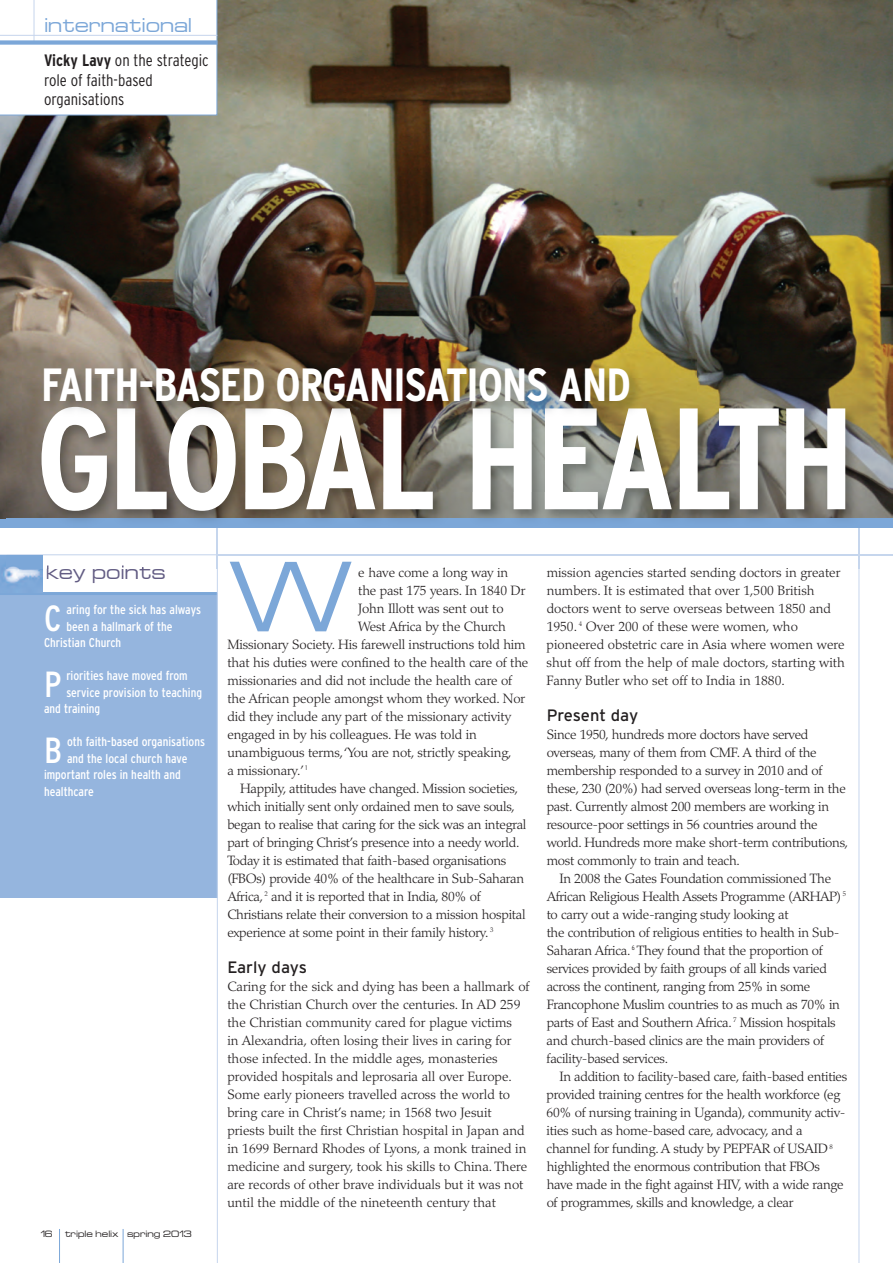
<style>
.page{position:relative;width:893px;height:1263px;background:#fff}
.page>*{position:absolute;margin:0;border:0;box-sizing:border-box;transform-origin:0 0}
.t1{font:700 condensed 144px "Interstate";letter-spacing:-.04em;color:#fff}
.t2{font:90px "Euro Technic Ext";color:#7ca7d8;scale:.9 1}
.t3{font:700 condensed 46.5px "Interstate";letter-spacing:-.02em;color:#fff}
.t4{font:condensed 36.3px "Interstate";color:#fff}
.t5{font:18px "Euro Technic Ext";color:#7ca7d8}
.t6{font:18px "Euro Technic Ext";color:#625c83}
.t7{font:300 condensed 16.5px/19.5px "Interstate";color:#231f20}
.t8{font:16.5px "Interstate";letter-spacing:-.005em;color:#231f20}
.t9{font:300 13.5px/18px "Palatino";letter-spacing:-.02em;color:#231f20}
.t10{font:300 13.5px/18px "Palatino";color:#231f20}
.t11{font:condensed 12.75px "Interstate";color:#fff}
.t12{font:8.25px "Euro Technic Ext";color:#231f20}
.s1{font-weight:700}
</style>
<div class="page">
<img style="left:0;top:0;width:893px;height:311px">
<img style="left:0;top:311px;width:893px;height:208px">
<hr style="left:123px;top:1229px;width:1px;height:34px;background:#7ca7d8">
<hr style="left:59px;top:1229px;width:1px;height:34px;background:#7ca7d8">
<div style="left:0;top:594px;width:217px;height:304px;background:#95b5de"></div>
<hr style="left:0;top:592px;width:217px;height:3px;background:#7ca7d8">
<hr style="left:0;top:554px;width:893px;height:1px;background:#c6d5ed">
<img style="left:0;top:555px;width:43px;height:37px">
<svg style="left:0;top:0;width:217px;height:115px"></svg>
<hr style="left:34px;top:0;width:1px;height:43px;background:#c6d5ed">
<hr style="left:0;top:35px;width:217px;height:1px;background:#c6d5ed">
<div style="left:0;top:40px;width:217px;height:5px;background:#7ca7d8"></div>
<hr style="left:858px;top:524px;width:1px;height:739px;background:#c6d5ed">
<hr style="left:217px;top:523px;width:1px;height:740px;background:#c6d5ed">
<img style="left:6px;top:378px;width:887px;height:191px">
<img style="left:6px;top:554px;width:887px;height:1px">
<img style="left:6px;top:555px;width:37px;height:14px">
<img style="left:858px;top:527px;width:1px;height:42px">
<img style="left:217px;top:527px;width:1px;height:42px">
<img style="left:47px;top:565px;width:98px;height:4px">
<img style="left:230px;top:562px;width:122px;height:7px">
<img style="left:369px;top:567px;width:52px;height:2px">
<svg style="left:558px;top:568px;width:29px;height:1px"></svg>
<img style="left:23px;top:353px;width:673px;height:138px">
<img style="left:42px;top:407px;width:654px;height:84px">
<h3 class="t5" style="left:44px;top:15px;width:150px">international</h3>
<p class="t7" style="left:44px;top:51px;width:166px"><span class="s1">Vicky Lavy</span> on the strategic role of faith-based organisations</p>
<h3 class="t3" style="left:41px;top:357px;width:591px">FAITH-BASED ORGANISATIONS AND</h3>
<h1 class="t1" style="left:36px;top:375px;width:820px">GLOBAL HEALTH</h1>
<h3 class="t6" style="left:46px;top:563px;width:121px">key points</h3>
<h2 class="t2" style="left:227px;top:548px;width:142px">W</h2>
<p class="t9" style="left:358px;top:565px;width:151px">e have come a long way in</p>
<p class="t9" style="left:358px;top:583px;width:169px">the past 175 years. In 1840 Dr</p>
<p class="t9" style="left:358px;top:601px;width:147px">John Illott was sent out to</p>
<p class="t9" style="left:358px;top:619px;width:149px">West Africa by the Church</p>
<p class="t9" style="left:227px;top:637px;width:300px">Missionary Society. His farewell instructions told him</p>
<p class="t9" style="left:227px;top:655px;width:303px">that his duties were confined to the health care of the</p>
<p class="t9" style="left:227px;top:673px;width:286px">missionaries and did not include the health care of</p>
<p class="t9" style="left:227px;top:691px;width:299px">the African people amongst whom they worked. Nor</p>
<p class="t9" style="left:227px;top:709px;width:285px">did they include any part of the missionary activity</p>
<p class="t9" style="left:227px;top:727px;width:251px">engaged in by his colleagues. He was told in</p>
<p class="t9" style="left:227px;top:745px;width:286px">unambiguous terms, ‘You are not, strictly speaking,</p>
<p class="t9" style="left:227px;top:763px;width:81px">a missionary.’ <sup>1</sup></p>
<p class="t9" style="left:240px;top:781px;width:279px">Happily, attitudes have changed. Mission societies,</p>
<p class="t9" style="left:227px;top:799px;width:289px">which initially sent only ordained men to save souls,</p>
<p class="t9" style="left:227px;top:817px;width:301px">began to realise that caring for the sick was an integral</p>
<p class="t9" style="left:227px;top:835px;width:294px">part of bringing Christ’s presence into a needy world.</p>
<p class="t9" style="left:227px;top:853px;width:281px">Today it is estimated that faith-based organisations</p>
<p class="t9" style="left:227px;top:871px;width:298px">(FBOs) provide 40% of the healthcare in Sub-Saharan</p>
<p class="t9" style="left:227px;top:889px;width:255px">Africa, <sup>2</sup> and it is reported that in India, 80% of</p>
<p class="t9" style="left:227px;top:907px;width:300px">Christians relate their conversion to a mission hospital</p>
<p class="t9" style="left:227px;top:925px;width:268px">experience at some point in their family history. <sup>3</sup></p>
<p class="t8" style="left:227px;top:958px;width:81px">Early days</p>
<p class="t10" style="left:227px;top:979px;width:304px">Caring for the sick and dying has been a hallmark of the Christian Church over the centuries. In AD 259 the Christian community cared for plague victims<br>in Alexandria, often losing their lives in caring for those infected. In the middle ages, monasteries provided hospitals and leprosaria all over Europe.<br>Some early pioneers travelled across the world to bring care in Christ’s name; in 1568 two Jesuit priests built the first Christian hospital in Japan and in 1699 Bernard Rhodes of Lyons, a monk trained in medicine and surgery, took his skills to China. There are records of other brave individuals but it was not until the middle of the nineteenth century that</p>
<h3 class="t4" style="left:44px;top:597px;width:19px">C</h3>
<p class="t11" style="left:67px;top:602px;width:136px">aring for the sick has always</p>
<p class="t11" style="left:67px;top:619px;width:108px">been a hallmark of the</p>
<p class="t11" style="left:44px;top:635px;width:79px">Christian Church</p>
<h3 class="t4" style="left:44px;top:663px;width:19px">P</h3>
<p class="t11" style="left:66px;top:668px;width:123px">riorities have moved from</p>
<p class="t11" style="left:66px;top:685px;width:137px">service provision to teaching</p>
<p class="t11" style="left:44px;top:701px;width:58px">and training</p>
<h3 class="t4" style="left:44px;top:729px;width:20px">B</h3>
<p class="t11" style="left:67px;top:734px;width:139px">oth faith-based organisations</p>
<p class="t11" style="left:67px;top:751px;width:122px">and the local church have</p>
<p class="t11" style="left:44px;top:767px;width:138px">important roles in health and</p>
<p class="t11" style="left:44px;top:784px;width:51px">healthcare</p>
<p class="t12" style="left:40px;top:1230px;width:14px">16</p>
<p class="t12" style="left:65px;top:1230px;width:129px">triple helix spring 2013</p>
<p class="t10" style="left:547px;top:565px;width:300px">mission agencies started sending doctors in greater numbers. It is estimated that over 1,500 British doctors went to serve overseas between 1850 and 1950. <sup>4</sup> Over 200 of these were women, who pioneered obstetric care in Asia where women were shut off from the help of male doctors, starting with Fanny Butler who set off to India in 1880.</p>
<p class="t8" style="left:547px;top:706px;width:93px">Present day</p>
<p class="t9" style="left:547px;top:727px;width:303px">Since 1950, hundreds more doctors have served overseas, many of them from CMF. A third of the membership responded to a survey in 2010 and of these, 230 (20%) had served overseas long-term in the past. Currently almost 200 members are working in resource-poor settings in 56 countries around the world. Hundreds more make short-term contributions, most commonly to train and teach.</p>
<p class="t9" style="left:547px;top:871px;width:301px;text-indent:13px">In 2008 the Gates Foundation commissioned The African Religious Health Assets Programme (ARHAP) <sup>5 </sup>to carry out a wide-ranging study looking at<br>the contribution of religious entities to health in Sub-Saharan Africa. <sup>6</sup> They found that the proportion of services provided by faith groups of all kinds varied across the continent, ranging from 25% in some Francophone Muslim countries to as much as 70% in parts of East and Southern Africa. <sup>7</sup> Mission hospitals and church-based clinics are the main providers of facility-based services.</p>
<p class="t9" style="left:547px;top:1069px;width:302px;text-indent:13px">In addition to facility-based care, faith-based entities provided training centres for the health workforce (eg 60% of nursing training in Uganda), community activ&shy;ities such as home-based care, advocacy, and a channel for funding. A study by PEPFAR of USAID <sup>8 </sup>highlighted the enormous contribution that FBOs have made in the fight against HIV, with a wide range of programmes, skills and knowledge, a clear</p>
</div>
